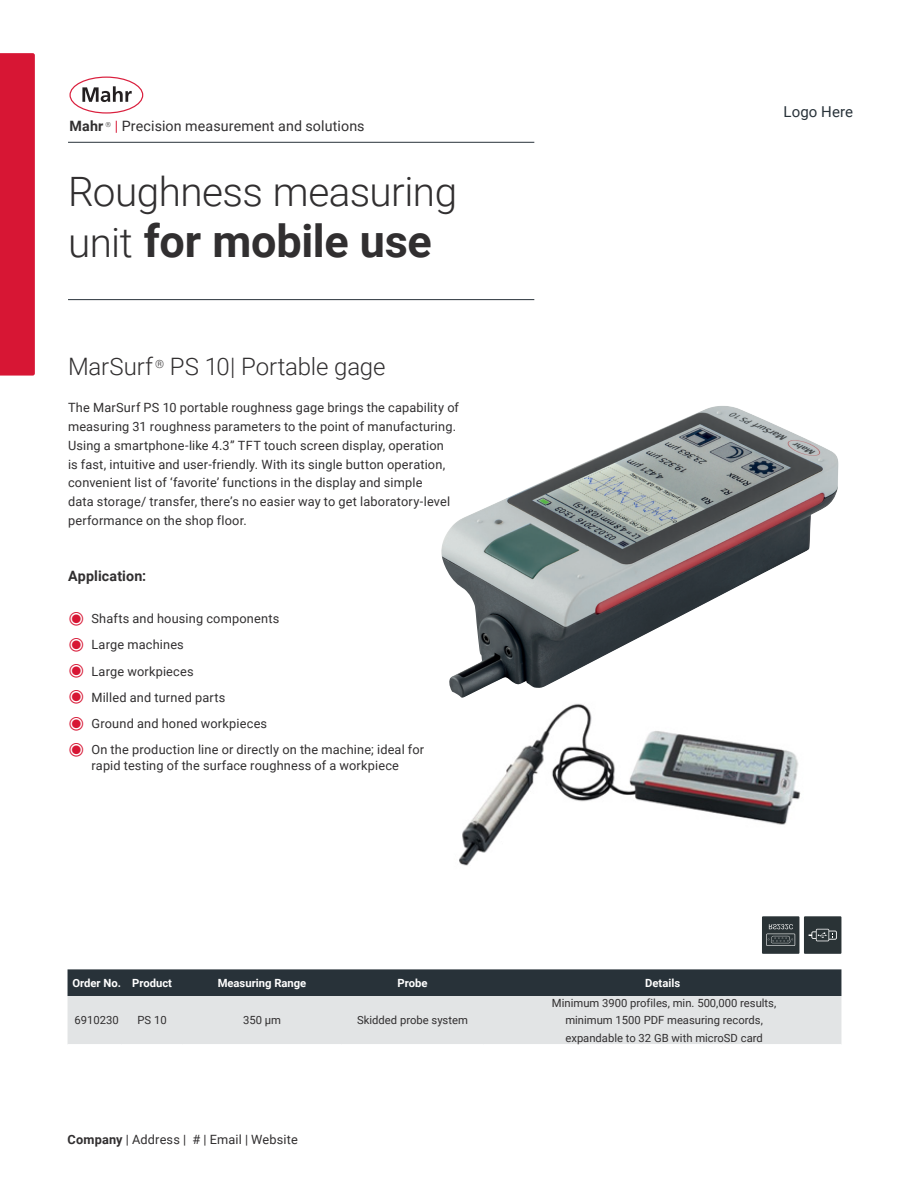
<style>
.page{position:relative;width:918px;height:1188px;background:#fff}
.page>*{position:absolute;margin:0;border:0;box-sizing:border-box;transform-origin:0 0}
.H0_Auszeichnung_30pt{font:700 45px "Roboto";letter-spacing:-.005em;color:#312f30}
.H0_Auszeichnung_30pt-2{font:300 40.5px "Roboto";letter-spacing:-.015em;color:#312f30}
.H3_16pt_Light_ohne_A{font:300 24px "Roboto";letter-spacing:-.01em;color:#312f30}
.Inhaltsverzeichnis_Z{font:15px "Roboto";letter-spacing:.01em;color:#283239}
.Dachzeile_9_5pt_Regu{font:14.25px "Roboto";letter-spacing:.01em;color:#312f30}
.Einleitung_9_5_Regul{font:700 14.25px "Roboto";letter-spacing:.01em;color:#312f30}
.Einleitung_9_5_Regul-2{font:12.75px/18.8px "Roboto";letter-spacing:.015em;color:#312f30}
.P-TableEntry-Center{font:11.25px/17.2px "Roboto";color:#312f30;text-align:center}
.P-TableHead-Center{font:700 11.25px "Roboto";color:#fff}
.P-TableHead-Left_LS{font:700 11.25px "Roboto";color:#fff}
.P-TableEntry_OrderNo{font:11.25px "Roboto";color:#312f30}
.s1{font-weight:700}
.s2{color:#d71634}
.s3{font-weight:300;font-size:40.5px}
.s4{font-family:"Mahr Numbers Light";font-size:16.5px;color:#d71634}
</style>
<div class="page">
<img style="left:459px;top:703px;width:342px;height:163px">
<hr style="left:68px;top:142px;width:466px;height:1px;background:#283239">
<hr style="left:68px;top:299px;width:466px;height:1px;background:#283239">
<div style="left:0;top:53px;width:35px;height:323px;background:#d71634"></div>
<svg style="left:68px;top:969px;width:773px;height:75px;background:#a0a5a8"></svg>
<div style="left:69px;top:77px;width:74px;height:37px;border:1px solid #da1f3d;border-radius:50%"></div>
<svg style="left:82px;top:86px;width:50px;height:16px"></svg>
<img style="left:441px;top:406px;width:398px;height:292px">
<div style="left:762px;top:916px;width:37px;height:38px;background:#2a3336"></div>
<svg style="left:766px;top:924px;width:29px;height:22px"></svg>
<div style="left:804px;top:916px;width:37px;height:38px;background:#2a3336"></div>
<svg style="left:809px;top:929px;width:28px;height:12px"></svg>
<p class="Dachzeile_9_5pt_Regu" style="left:69px;top:116px;width:297px"><span class="s1">Mahr</span> <sup>®</sup> <span class="s2">|</span> Precision measurement and solutions</p>
<p class="H0_Auszeichnung_30pt-2" style="left:68px;top:163px;width:391px">Roughness measuring</p>
<p class="H0_Auszeichnung_30pt" style="left:68px;top:210px;width:365px"><span class="s3">unit</span> for mobile use</p>
<p class="H3_16pt_Light_ohne_A" style="left:68px;top:349px;width:319px">MarSurf <sup>®</sup> PS 10| Portable gage</p>
<p class="Einleitung_9_5_Regul-2" style="left:68px;top:398px;width:393px">The MarSurf PS 10 portable roughness gage brings the capability of measuring 31 roughness parameters to the point of manufacturing.<br>Using a smartphone-like 4.3” TFT touch screen display, operation<br>is fast, intuitive and user-friendly. With its single button operation, convenient list of ‘favorite’ functions in the display and simple<br>data storage/ transfer, there’s no easier way to get laboratory-level performance on the shop floor.</p>
<p class="Einleitung_9_5_Regul" style="left:68px;top:566px;width:80px">Application:</p>
<p class="Einleitung_9_5_Regul-2" style="left:68px;top:609px;width:213px"><span class="s4">B</span> Shafts and housing components</p>
<p class="Einleitung_9_5_Regul-2" style="left:68px;top:635px;width:117px"><span class="s4">B</span> Large machines</p>
<p class="Einleitung_9_5_Regul-2" style="left:68px;top:661px;width:127px"><span class="s4">B</span> Large workpieces</p>
<p class="Einleitung_9_5_Regul-2" style="left:68px;top:687px;width:159px"><span class="s4">B</span> Milled and turned parts</p>
<p class="Einleitung_9_5_Regul-2" style="left:68px;top:714px;width:201px"><span class="s4">B</span> Ground and honed workpieces</p>
<p class="Einleitung_9_5_Regul-2" style="left:68px;top:741px;width:358px;line-height:15.9px;text-align:center"><span class="s4">B</span> On the production line or directly on the machine; ideal for rapid testing of the surface roughness of a workpiece</p>
<p class="Inhaltsverzeichnis_Z" style="left:784px;top:101px;width:71px">Logo Here</p>
<p class="P-TableHead-Left_LS" style="left:72px;top:975px;width:50px">Order No.</p>
<p class="P-TableHead-Center" style="left:132px;top:975px;width:41px">Product</p>
<p class="P-TableHead-Center" style="left:218px;top:975px;width:90px">Measuring Range</p>
<p class="P-TableHead-Center" style="left:398px;top:975px;width:31px">Probe</p>
<p class="P-TableHead-Center" style="left:645px;top:975px;width:36px">Details</p>
<p class="P-TableEntry_OrderNo" style="left:75px;top:1012px;width:46px">6910230</p>
<p class="P-TableEntry-Center" style="left:138px;top:1011px;width:31px">PS 10</p>
<p class="P-TableEntry-Center" style="left:243px;top:1011px;width:39px">350 µm</p>
<p class="P-TableEntry-Center" style="left:357px;top:1011px;width:112px">Skidded probe system</p>
<p class="P-TableEntry-Center" style="left:552px;top:994px;width:226px">Minimum 3900 profiles, min. 500,000 results, minimum 1500 PDF measuring records, expandable to 32 GB with microSD card</p>
<p class="Einleitung_9_5_Regul-2" style="left:68px;top:1129px;width:232px"><span class="s1">Company</span> | Address | # | Email | Website</p>
</div>
